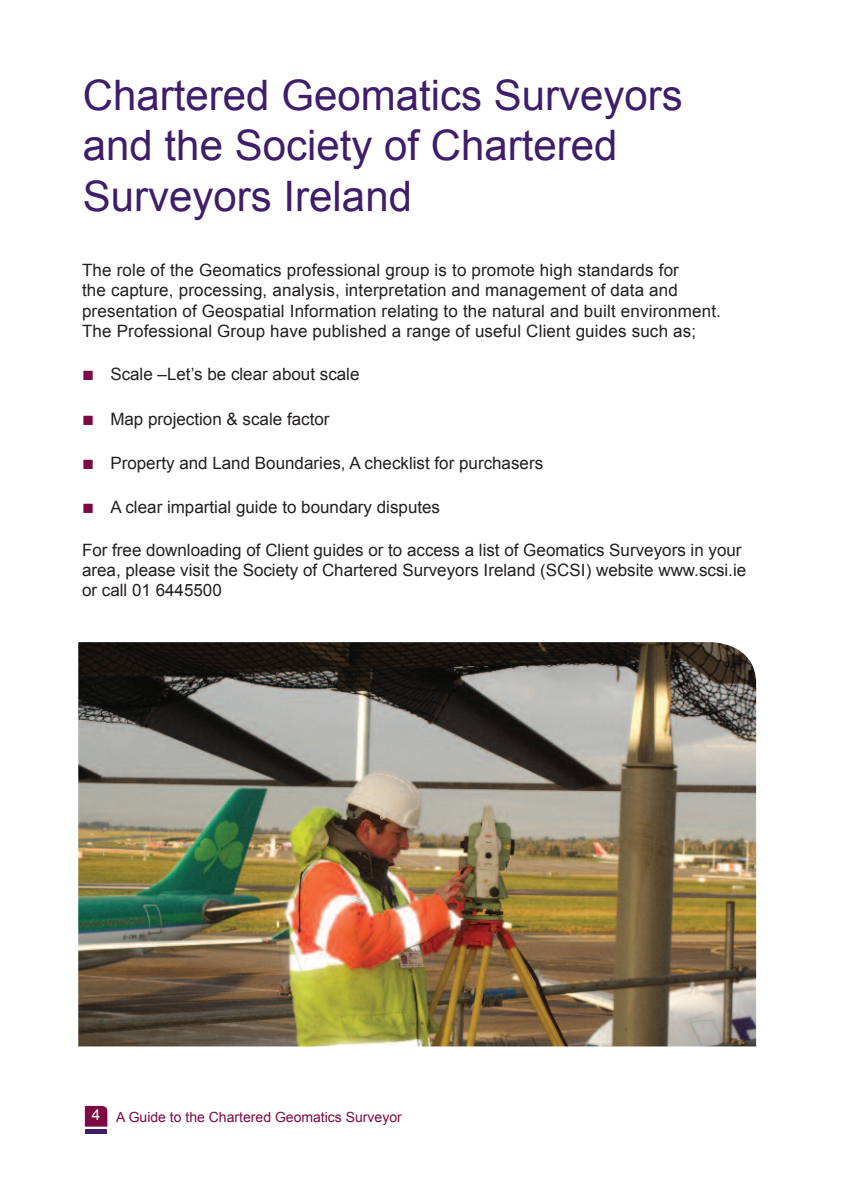
<style>
.page{position:relative;width:842px;height:1191px;background:#fff}
.page>*{position:absolute;margin:0;border:0;box-sizing:border-box;transform-origin:0 0}
.t1{font:42px/50.4px "Arial";color:#3e1d6b}
.t2{font:17px/20.4px "Arial";color:#231f20}
.t3{font:14px "Arial";color:#7d0a42}
.s1{font-weight:700;font-size:20px;color:#7d0a42}
.s2{font-size:15.2px;color:#fff}
</style>
<div class="page">
<svg style="left:85px;top:1106px;width:22px;height:20px"></svg>
<hr style="left:85px;top:1129px;width:22px;height:4px;background:#3e1d6b">
<img style="left:78px;top:642px;width:678px;height:404px">
<h1 class="t1" style="left:83px;top:70px;width:601px">Chartered Geomatics Surveyors and the Society of Chartered<br>Surveyors Ireland</h1>
<p class="t2" style="left:82px;top:260px;width:640px">The role of the Geomatics professional group is to promote high standards for<br>the capture, processing, analysis, interpretation and management of data and presentation of Geospatial Information relating to the natural and built environment.<br>The Professional Group have published a range of useful Client guides such as;</p>
<p class="t2" style="left:82px;top:364px;width:279px"><span class="s1">■</span> Scale –Let’s be clear about scale</p>
<p class="t2" style="left:82px;top:408px;width:249px"><span class="s1">■</span> Map projection &amp; scale factor</p>
<p class="t2" style="left:82px;top:453px;width:463px"><span class="s1">■</span> Property and Land Boundaries, A checklist for purchasers</p>
<p class="t2" style="left:82px;top:497px;width:360px"><span class="s1">■</span> A clear impartial guide to boundary disputes</p>
<p class="t2" style="left:82px;top:539px;width:666px">For free downloading of Client guides or to access a list of Geomatics Surveyors in your area, please visit the Society of Chartered Surveyors Ireland (SCSI) website www.scsi.ie or call 01 6445500</p>
<p class="t3" style="left:92px;top:1109px;width:311px"><span class="s2">4</span> A Guide to the Chartered Geomatics Surveyor</p>
</div>
